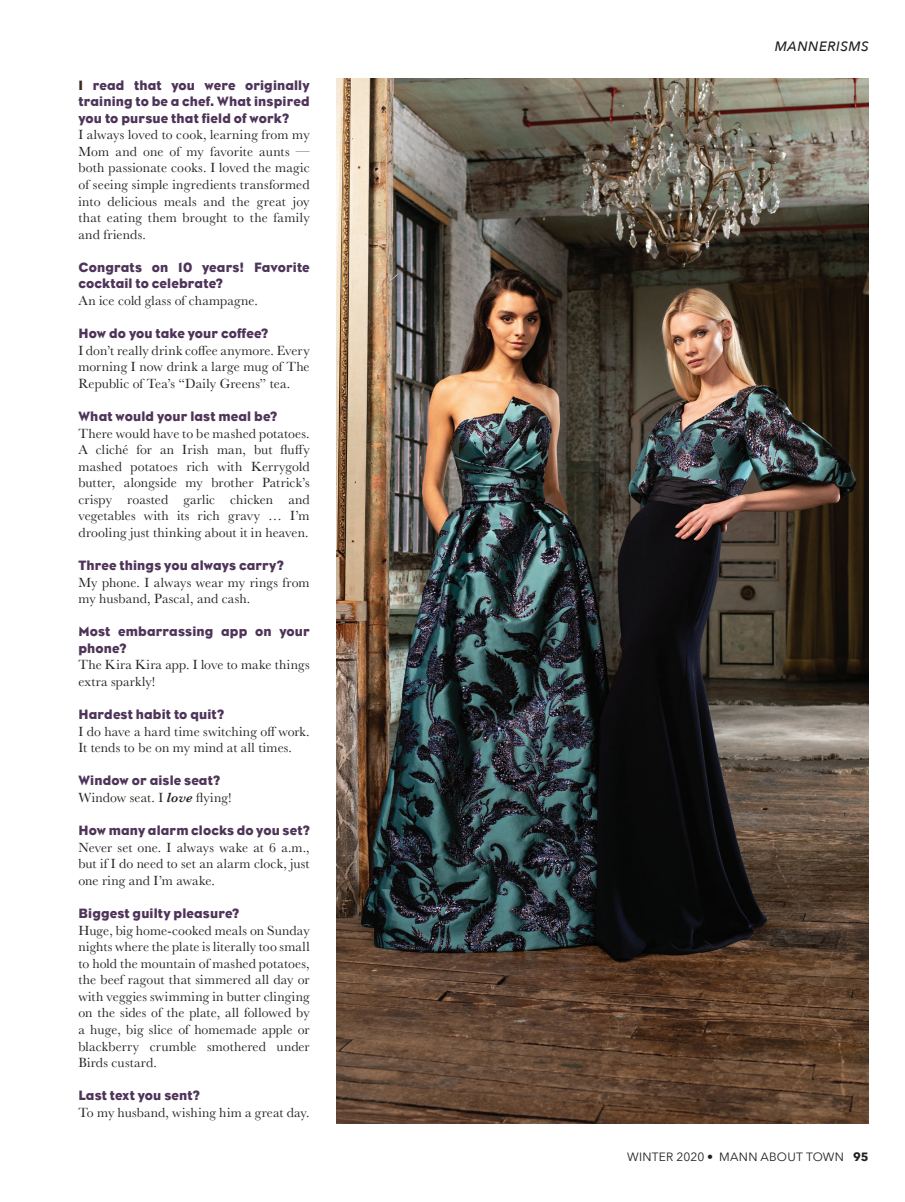
<style>
.page{position:relative;width:905px;height:1202px;background:#fff}
.page>*{position:absolute;margin:0;border:0;box-sizing:border-box;transform-origin:0 0}
.t1{font:13.8px/16.5px "Baskerville";letter-spacing:.01em;color:#231f20;text-align:justify}
.t2{font:13.8px/16.5px "Eagle";letter-spacing:.01em;color:#4f3459}
.t3{font:italic 500 13.5px "Avenir Next";letter-spacing:.035em;color:#231f20}
.t4{font:12px "Avenir Next";letter-spacing:.02em;color:#231f20}
.s1{color:#3d2823}
.s2{font-weight:600;font-style:italic}
.s3{font-weight:700}
</style>
<div class="page">
<img style="left:336px;top:79px;width:532px;height:1044px">
<p class="t2" style="left:78px;top:77px;width:233px;text-align:justify"><span class="s1">I</span> read that you were originally training to be a chef. What inspired you to pursue that field of work?</p>
<p class="t1" style="left:78px;top:127px;width:233px">I always loved to cook, learning from my Mom and one of my favorite aunts — both passionate cooks. I loved the magic of seeing simple ingredients transformed into delicious meals and the great joy that eating them brought to the family and friends.</p>
<p class="t2" style="left:78px;top:259px;width:233px">Congrats on 10 years! Favorite cocktail to celebrate?</p>
<p class="t1" style="left:78px;top:292px;width:181px">An ice cold glass of champagne.</p>
<p class="t2" style="left:78px;top:325px;width:191px">How do you take your coffee?</p>
<p class="t1" style="left:78px;top:342px;width:233px">I don’t really drink coffee anymore. Every morning I now drink a large mug of The Republic of Tea’s “Daily Greens” tea.</p>
<p class="t2" style="left:78px;top:408px;width:200px">What would your last meal be?</p>
<p class="t1" style="left:78px;top:425px;width:233px">There would have to be mashed potatoes.<br>A cliché for an Irish man, but fluffy mashed potatoes rich with Kerrygold butter, alongside my brother Patrick’s crispy roasted garlic chicken and vegetables with its rich gravy … I’m drooling just thinking about it in heaven.</p>
<p class="t2" style="left:78px;top:557px;width:207px">Three things you always carry?</p>
<p class="t1" style="left:78px;top:574px;width:233px">My phone. I always wear my rings from my husband, Pascal, and cash.</p>
<p class="t2" style="left:78px;top:623px;width:233px">Most embarrassing app on your phone?</p>
<p class="t1" style="left:78px;top:657px;width:233px">The Kira Kira app. I love to make things extra sparkly!</p>
<p class="t2" style="left:78px;top:706px;width:147px">Hardest habit to quit?</p>
<p class="t1" style="left:78px;top:723px;width:233px">I do have a hard time switching off work.<br>It tends to be on my mind at all times.</p>
<p class="t2" style="left:78px;top:772px;width:143px">Window or aisle seat?</p>
<p class="t1" style="left:78px;top:789px;width:155px">Window seat. I <span class="s2">love</span> flying!</p>
<p class="t2" style="left:78px;top:822px;width:233px">How many alarm clocks do you set?</p>
<p class="t1" style="left:78px;top:839px;width:233px">Never set one. I always wake at 6 a.m., but if I do need to set an alarm clock, just one ring and I’m awake.</p>
<p class="t2" style="left:78px;top:905px;width:162px">Biggest guilty pleasure?</p>
<p class="t1" style="left:78px;top:922px;width:233px">Huge, big home-cooked meals on Sunday nights where the plate is literally too small to hold the mountain of mashed potatoes, the beef ragout that simmered all day or with veggies swimming in butter clinging on the sides of the plate, all followed by a huge, big slice of homemade apple or blackberry crumble smothered under Birds custard.</p>
<p class="t2" style="left:78px;top:1087px;width:123px">Last text you sent?</p>
<p class="t1" style="left:78px;top:1104px;width:233px">To my husband, wishing him a great day.</p>
<p class="t3" style="left:774px;top:34px;width:95px">MANNERISMS</p>
<p class="t4" style="left:627px;top:1146px;width:243px">WINTER 2020 • MANN ABOUT TOWN <span class="s3">95</span></p>
</div>
